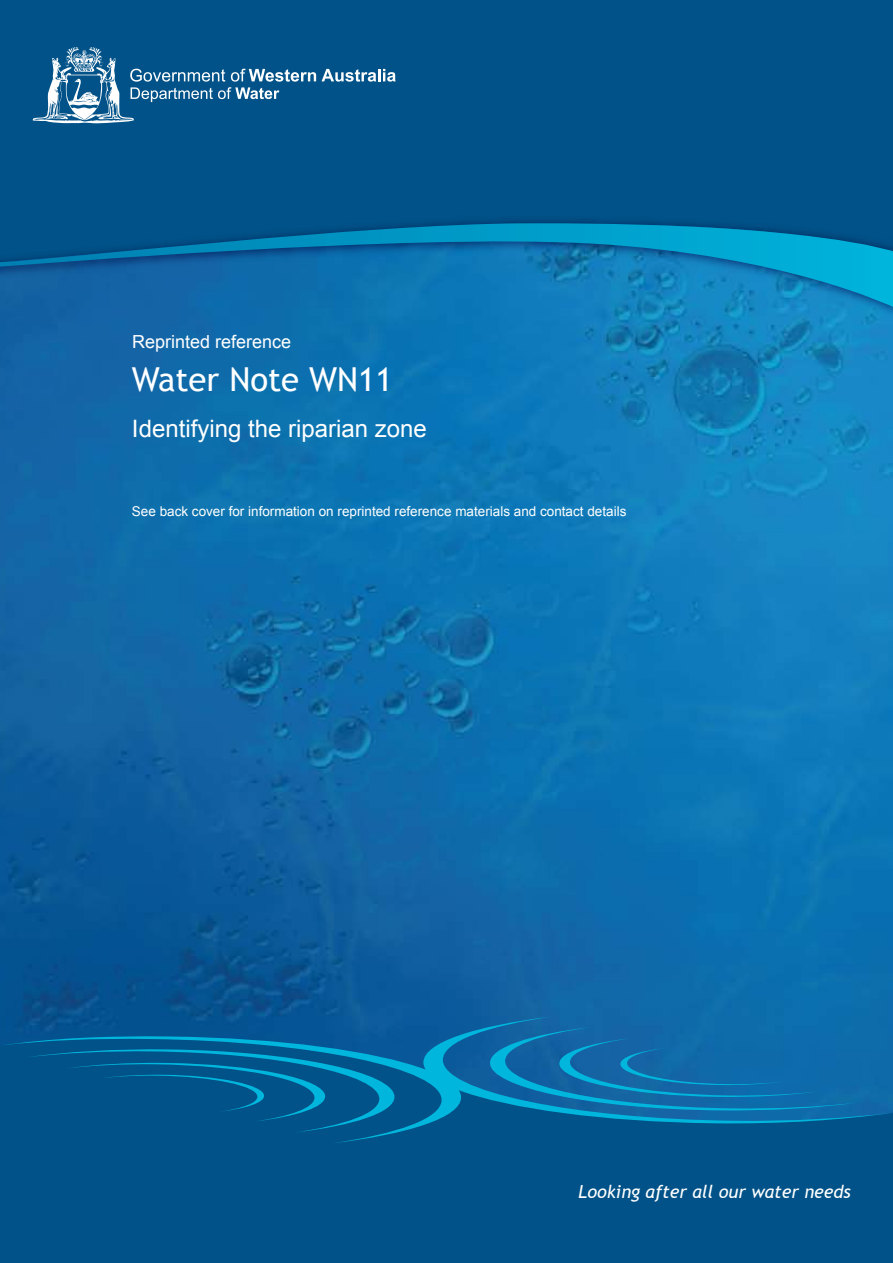
<style>
.page{position:relative;width:893px;height:1263px;background:#fff}
.page>*{position:absolute;margin:0;border:0;box-sizing:border-box;transform-origin:0 0}
.t1{font:33px "Trebuchet MS";color:#fff}
.t2{font:24px "Arial";color:#fff}
.t3{font:italic 18px "Trebuchet MS";color:#fff}
.t4{font:18px "Arial";color:#fff}
.t5{font:13.5px "Arial";color:#fff}
</style>
<div class="page">
<img style="left:0;top:325px;width:893px;height:691px">
<div style="left:0;top:1143px;width:893px;height:120px;background:#005288"></div>
<svg style="left:0;top:1016px;width:893px;height:127px;background:#06629b"></svg>
<div style="left:0;top:0;width:893px;height:194px;background:#005288"></div>
<svg style="left:322px;top:69px;width:74px;height:13px"></svg>
<svg style="left:33px;top:47px;width:283px;height:76px;background:#296e9b"></svg>
<img style="left:0;top:194px;width:893px;height:131px">
<svg style="left:0;top:223px;width:893px;height:84px;background:#0a76af"></svg>
<h3 class="t4" style="left:132px;top:330px;width:161px">Reprinted reference</h3>
<h1 class="t1" style="left:132px;top:360px;width:262px">Water Note WN11</h1>
<h2 class="t2" style="left:132px;top:413px;width:296px">Identifying the riparian zone</h2>
<p class="t5" style="left:132px;top:503px;width:496px">See back cover for information on reprinted reference materials and contact details</p>
<h3 class="t3" style="left:578px;top:1181px;width:274px">Looking after all our water needs</h3>
</div>
